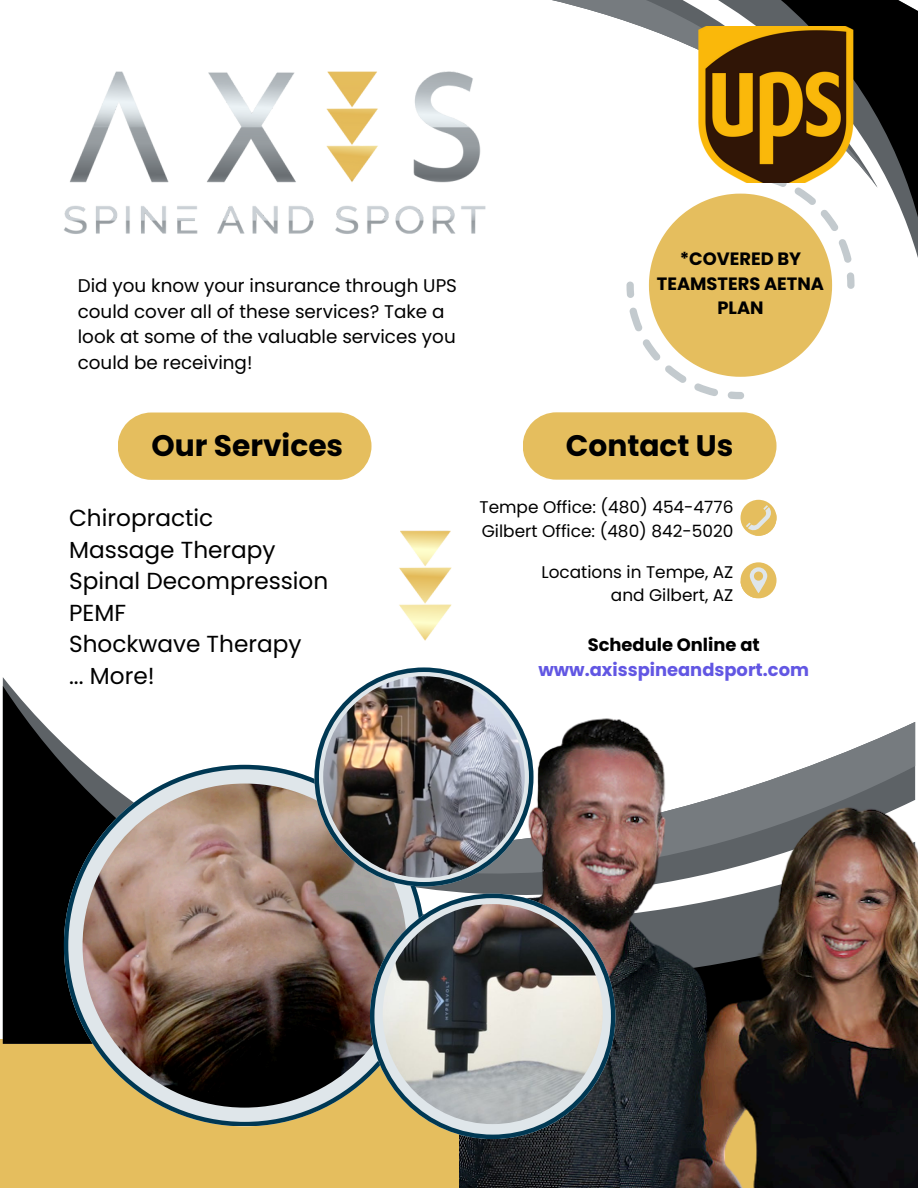
<style>
.page{position:relative;width:918px;height:1188px;background:#fff}
.page>*{position:absolute;margin:0;border:0;box-sizing:border-box;transform-origin:0 0}
.t1{font:700 29.7px "Poppins";color:#000}
.t2{font:23.25px/31.5px "Poppins";color:#000}
.t3{font:18.3px/25.3px "Poppins";color:#000}
.t4{font:700 17.85px/24.8px "Poppins";color:#6257e3;text-align:center}
.t5{font:700 17.85px/24.5px "Poppins";color:#000;text-align:center}
.t6{font:16.95px/23.2px "Poppins";color:#000;text-align:right}
.s1{color:#000}
</style>
<div class="page">
<div style="left:0;top:1039px;width:918px;height:149px;background:#e5be5e"></div>
<svg style="left:3px;top:686px;width:83px;height:358px;background:#262727"></svg>
<svg style="left:64px;top:765px;width:361px;height:361px"></svg>
<img style="left:83px;top:784px;width:324px;height:324px;border-radius:50%">
<img style="left:459px;top:718px;width:459px;height:470px">
<svg style="left:370px;top:894px;width:245px;height:245px"></svg>
<img style="left:383px;top:904px;width:220px;height:220px;border-radius:50%">
<svg style="left:552px;top:0;width:366px;height:233px"></svg>
<svg style="left:314px;top:667px;width:219px;height:220px"></svg>
<img style="left:323px;top:676px;width:202px;height:202px;border-radius:50%">
<svg style="left:627px;top:171px;width:228px;height:228px"></svg>
<svg style="left:118px;top:413px;width:254px;height:67px;background:#e6c167"></svg>
<svg style="left:523px;top:412px;width:254px;height:68px;background:#e6c268"></svg>
<svg style="left:741px;top:500px;width:36px;height:36px"></svg>
<svg style="left:741px;top:562px;width:36px;height:36px"></svg>
<img style="left:399px;top:530px;width:53px;height:111px">
<img style="left:64px;top:71px;width:422px;height:163px">
<img style="left:698px;top:27px;width:156px;height:156px">
<p class="t3" style="left:78px;top:273px;width:381px">Did you know your insurance through UPS could cover all of these services? Take a look at some of the valuable services you could be receiving!</p>
<h3 class="t5" style="left:657px;top:247px;width:169px">*COVERED BY<br>TEAMSTERS AETNA<br>PLAN</h3>
<p class="t1" style="left:151px;top:425px;width:193px">Our Services</p>
<p class="t1" style="left:566px;top:425px;width:169px">Contact Us</p>
<p class="t2" style="left:69px;top:502px;width:261px">Chiropractic<br>Massage Therapy<br>Spinal Decompression</p>
<h1 class="t2" style="left:69px;top:597px;width:234px">PEMF<br>Shockwave Therapy</h1>
<h1 class="t2" style="left:69px;top:660px;width:87px">... More!</h1>
<p class="t6" style="left:480px;top:496px;width:255px">Tempe Office: (480) 454-4776</p>
<p class="t6" style="left:482px;top:519px;width:253px">Gilbert Office: (480) 842-5020</p>
<h2 class="t6" style="left:541px;top:560px;width:194px">Locations in Tempe, AZ and Gilbert, AZ</h2>
<p class="t4" style="left:538px;top:632px;width:272px"><span class="s1">Schedule Online at </span>www.axisspineandsport.com</p>
</div>
